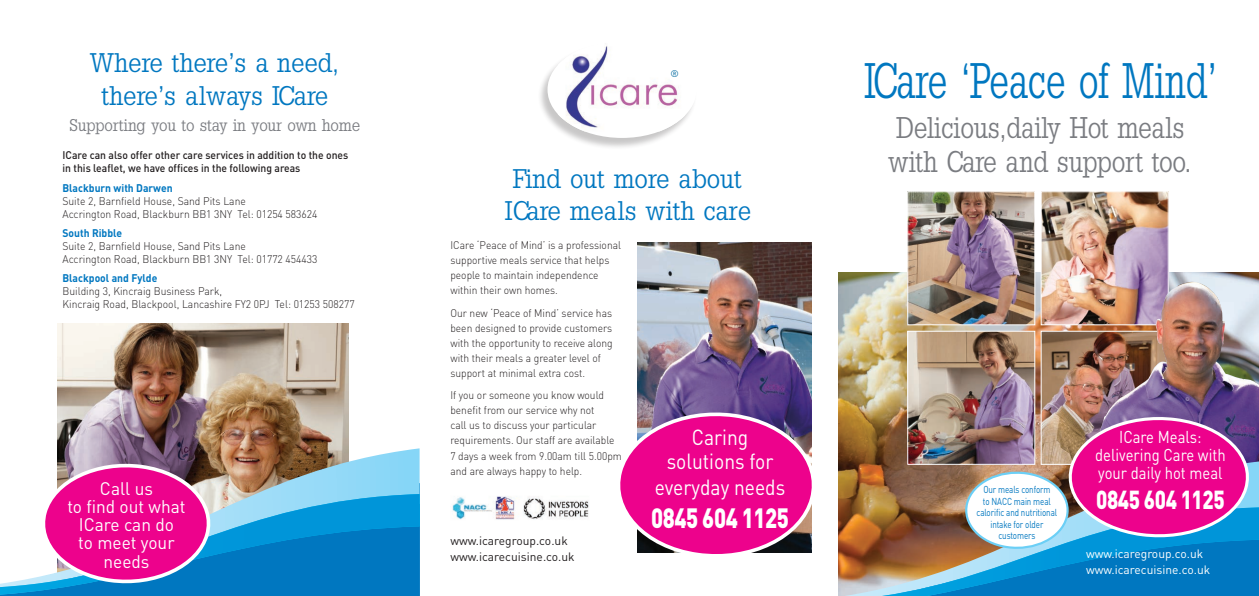
<style>
.page{position:relative;width:1259px;height:596px;background:#fff}
.page>*{position:absolute;margin:0;border:0;box-sizing:border-box;transform-origin:0 0}
.t1{font:50px "Slab Tall X";color:#0077c0;scale:.8 1}
.t2{font:30px "Slab Tall X";letter-spacing:-.01em;color:#7a7c81;scale:.92 1}
.t3{font:900 27.6px "DIN";letter-spacing:-.02em;color:#fff;scale:.79 1}
.t4{font:27px/32px "Slab Tall X";color:#0077c0;text-align:center}
.t5{font:900 25.8px "DIN";letter-spacing:-.02em;color:#fff;scale:.79 1}
.t6{font:21.6px "DIN";color:#fff;scale:.89 1}
.t7{font:18px "DIN";color:#fff;scale:.96 1}
.t8{font:17px "DIN";color:#fff;scale:.87 1}
.t9{font:17px "Slab Tall X";letter-spacing:-.01em;color:#7a7c81}
.t10{font:12px "DIN";color:#fff}
.t11{font:12px "DIN";color:#231f20}
.t12{font:300 11px/15px "DIN";color:#231f20;scale:.93 1}
.t13{font:300 11px "DIN";color:#231f20;scale:.94 1}
.t14{font:500 11px/13px "DIN";color:#231f20;scale:.94 1}
.t15{font:700 11px "DIN";color:#0077c0;scale:.94 1}
.t16{font:10px/11.5px "DIN";letter-spacing:-.01em;color:#0077c0;text-align:center;scale:.8 1}
.t17{font:9.6px "DIN";color:#006aa0}
</style>
<div class="page">
<img style="left:58px;top:323px;width:291px;height:125px">
<img style="left:57px;top:448px;width:362px;height:45px">
<svg style="left:0;top:493px;width:419px;height:101px;background:#329bd4"></svg>
<div style="left:537px;top:43px;width:160px;height:107px;background:#231f20;opacity:.25"></div>
<div style="left:547px;top:41px;width:149px;height:97px;background:#fff;border-radius:50%"></div>
<img style="left:558px;top:43px;width:127px;height:88px">
<div style="left:670px;top:69px;width:10px;height:10px;background:#fff"></div>
<svg style="left:32px;top:456px;width:188px;height:130px;background:#cb4da5"></svg>
<img style="left:638px;top:242px;width:173px;height:162px">
<svg style="left:620px;top:404px;width:192px;height:150px;background:#d42892"></svg>
<img style="left:838px;top:273px;width:421px;height:322px">
<img style="left:1042px;top:332px;width:51px;height:78px">
<img style="left:1042px;top:193px;width:124px;height:130px">
<div style="left:1040px;top:191px;width:128px;height:134px;border:1px solid #fff"></div>
<img style="left:909px;top:332px;width:124px;height:129px">
<div style="left:907px;top:330px;width:128px;height:134px;border:1px solid #fff"></div>
<img style="left:909px;top:193px;width:124px;height:130px">
<div style="left:907px;top:191px;width:128px;height:134px;border:1px solid #fff"></div>
<img style="left:1093px;top:282px;width:166px;height:128px">
<img style="left:844px;top:461px;width:115px;height:134px">
<svg style="left:882px;top:507px;width:377px;height:88px;background:#3a7ea2"></svg>
<img style="left:452px;top:496px;width:137px;height:24px">
<img style="left:959px;top:410px;width:300px;height:140px">
<p class="t4" style="left:90px;top:46px;width:250px;line-height:33px">Where there’s a need, there’s always ICare</p>
<p class="t9" style="left:70px;top:115px;width:292px">Supporting you to stay in your own home</p>
<p class="t14" style="left:62px;top:148px;width:306px">ICare can also offer other care services in addition to the ones in this leaflet, we have offices in the following areas</p>
<p class="t15" style="left:62px;top:181px;width:119px">Blackburn with Darwen</p>
<p class="t13" style="left:62px;top:194px;width:197px">Suite 2, Barnfield House, Sand Pits Lane</p>
<p class="t13" style="left:62px;top:207px;width:273px">Accrington Road, Blackburn BB1 3NY Tel: 01254 583624</p>
<p class="t15" style="left:62px;top:226px;width:65px">South Ribble</p>
<p class="t13" style="left:62px;top:239px;width:197px">Suite 2, Barnfield House, Sand Pits Lane</p>
<p class="t13" style="left:62px;top:252px;width:273px">Accrington Road, Blackburn BB1 3NY Tel: 01772 454433</p>
<p class="t15" style="left:62px;top:271px;width:102px">Blackpool and Fylde</p>
<p class="t13" style="left:62px;top:284px;width:171px">Building 3, Kincraig Business Park,</p>
<p class="t13" style="left:62px;top:297px;width:312px">Kincraig Road, Blackpool, Lancashire FY2 0PJ Tel: 01253 508277</p>
<p class="t7" style="left:100px;top:476px;width:57px">Call us</p>
<p class="t7" style="left:67px;top:494px;width:125px">to find out what</p>
<p class="t7" style="left:79px;top:512px;width:101px">ICare can do</p>
<p class="t7" style="left:78px;top:530px;width:102px">to meet your</p>
<p class="t7" style="left:103px;top:549px;width:49px">needs</p>
<p class="t17" style="left:670px;top:67px;width:10px">®</p>
<h3 class="t4" style="left:504px;top:162px;width:248px">Find out more about<br>ICare meals with care</h3>
<p class="t12" style="left:450px;top:237px;width:185px">ICare ‘Peace of Mind’ is a professional supportive meals service that helps people to maintain independence within their own homes.</p>
<p class="t12" style="left:450px;top:305px;width:176px">Our new ‘Peace of Mind’ service has been designed to provide customers with the opportunity to receive along with their meals a greater level of support at minimal extra cost.</p>
<p class="t12" style="left:450px;top:387px;width:186px">If you or someone you know would benefit from our service why not<br>call us to discuss your particular requirements. Our staff are available 7 days a week from 9.00am till 5.00pm and are always happy to help.</p>
<p class="t11" style="left:450px;top:532px;width:119px">www.icaregroup.co.uk</p>
<p class="t11" style="left:450px;top:548px;width:126px">www.icarecuisine.co.uk</p>
<p class="t6" style="left:692px;top:423px;width:65px">Caring</p>
<p class="t6" style="left:666px;top:447px;width:121px">solutions for</p>
<p class="t6" style="left:655px;top:474px;width:148px">everyday needs</p>
<p class="t3" style="left:651px;top:499px;width:176px">0845 604 1125</p>
<p class="t1" style="left:864px;top:52px;width:443px">ICare ‘Peace of Mind’</p>
<p class="t2" style="left:896px;top:110px;width:315px">Delicious,daily Hot meals</p>
<p class="t2" style="left:888px;top:144px;width:332px">with Care and support too.</p>
<p class="t16" style="left:983px;top:483px;width:85px">Our meals conform</p>
<p class="t16" style="left:983px;top:495px;width:86px">to NACC main meal</p>
<p class="t16" style="left:976px;top:506px;width:102px">calorific and nutritional intake for older</p>
<p class="t16" style="left:998px;top:529px;width:48px">customers</p>
<p class="t8" style="left:1119px;top:426px;width:96px">ICare Meals:</p>
<p class="t8" style="left:1095px;top:444px;width:151px">delivering Care with</p>
<p class="t8" style="left:1098px;top:462px;width:144px">your daily hot meal</p>
<p class="t5" style="left:1096px;top:482px;width:164px">0845 604 1125</p>
<p class="t10" style="left:1086px;top:546px;width:119px">www.icaregroup.co.uk</p>
<p class="t10" style="left:1086px;top:562px;width:126px">www.icarecuisine.co.uk</p>
</div>
